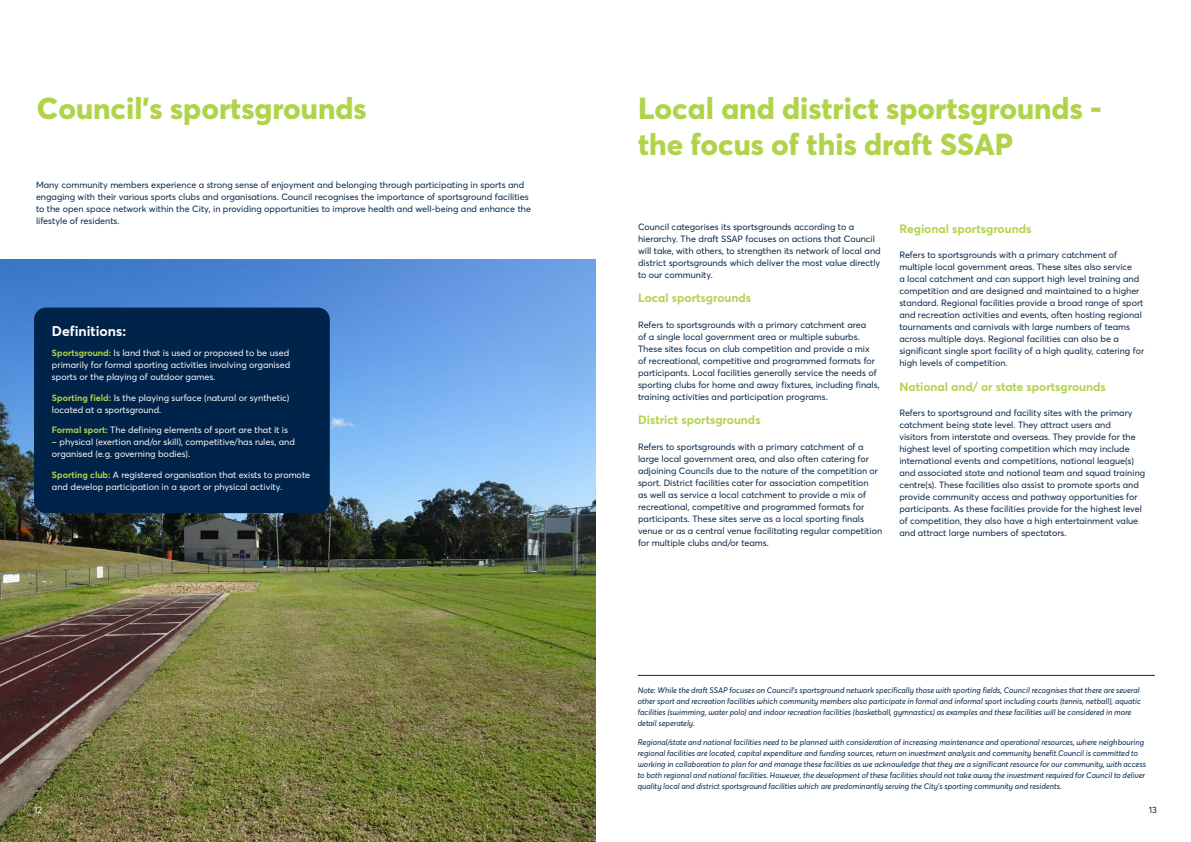
<style>
.page{position:relative;width:1191px;height:842px;background:#fff}
.page>*{position:absolute;margin:0;border:0;box-sizing:border-box;transform-origin:0 0}
.Header1{font:800 30px/36px "Parramatta";color:#b1d349}
.Body{font:700 14px "Parramatta";color:#fff}
.Key_heading{font:700 12px "Parramatta";color:#b1d349}
.Body-2{font:9px/12px "Parramatta";color:#002349}
.Body-3{font:9px/12px "Parramatta";color:#fff}
.Header_3{font:italic 8px/11px "Parramatta";color:#002349}
.s1{font-weight:700;color:#b1d349}
</style>
<div class="page">
<img style="left:0;top:259px;width:595px;height:583px">
<div style="left:34px;top:308px;width:296px;height:205px;background:#002349;border-radius:12px"></div>
<hr style="left:638px;top:675px;width:516px;height:1px;background:#002349">
<p class="Header1" style="left:37px;top:89px;width:331px">Council’s sportsgrounds</p>
<p class="Body-2" style="left:36px;top:179px;width:496px">Many community members experience a strong sense of enjoyment and belonging through participating in sports and engaging with their various sports clubs and organisations. Council recognises the importance of sportsground facilities to the open space network within the City, in providing opportunities to improve health and well-being and enhance the lifestyle of residents.</p>
<p class="Body" style="left:52px;top:321px;width:76px">Definitions:</p>
<p class="Body-3" style="left:52px;top:347px;width:240px;text-align:justify"><span class="s1">Sportsground:</span> Is land that is used or proposed to be used primarily for formal sporting activities involving organised sports or the playing of outdoor games.</p>
<p class="Body-3" style="left:52px;top:391px;width:239px"><span class="s1">Sporting field:</span> Is the playing surface (natural or synthetic) located at a sportsground.</p>
<p class="Body-3" style="left:52px;top:424px;width:238px"><span class="s1">Formal sport:</span> The defining elements of sport are that it is</p>
<p class="Body-3" style="left:52px;top:436px;width:244px">– physical (exertion and/or skill), competitive/has rules, and organised (e.g. governing bodies).</p>
<p class="Body-3" style="left:52px;top:468px;width:259px"><span class="s1">Sporting club:</span> A registered organisation that exists to promote and develop participation in a sport or physical activity.</p>
<p class="Body-3" style="left:34px;top:803px;width:9px">12</p>
<p class="Header1" style="left:638px;top:89px;width:465px">Local and district sportsgrounds - the focus of this draft SSAP</p>
<p class="Body-2" style="left:638px;top:220px;width:244px">Council categorises its sportsgrounds according to a hierarchy. The draft SSAP focuses on actions that Council will take, with others, to strengthen its network of local and district sportsgrounds which deliver the most value directly to our community.</p>
<p class="Key_heading" style="left:638px;top:290px;width:115px">Local sportsgrounds</p>
<p class="Body-2" style="left:638px;top:318px;width:243px">Refers to sportsgrounds with a primary catchment area<br>of a single local government area or multiple suburbs.<br>These sites focus on club competition and provide a mix of recreational, competitive and programmed formats for participants. Local facilities generally service the needs of sporting clubs for home and away fixtures, including finals, training activities and participation programs.</p>
<p class="Key_heading" style="left:638px;top:412px;width:124px">District sportsgrounds</p>
<p class="Body-2" style="left:638px;top:440px;width:246px">Refers to sportsgrounds with a primary catchment of a large local government area, and also often catering for adjoining Councils due to the nature of the competition or sport. District facilities cater for association competition<br>as well as service a local catchment to provide a mix of recreational, competitive and programmed formats for participants. These sites serve as a local sporting finals venue or as a central venue facilitating regular competition for multiple clubs and/or teams.</p>
<p class="Key_heading" style="left:899px;top:220px;width:134px">Regional sportsgrounds</p>
<p class="Body-2" style="left:899px;top:249px;width:246px">Refers to sportsgrounds with a primary catchment of multiple local government areas. These sites also service<br>a local catchment and can support high level training and competition and are designed and maintained to a higher standard. Regional facilities provide a broad range of sport and recreation activities and events, often hosting regional tournaments and carnivals with large numbers of teams across multiple days. Regional facilities can also be a significant single sport facility of a high quality, catering for high levels of competition.</p>
<p class="Key_heading" style="left:899px;top:378px;width:208px">National and/ or state sportsgrounds</p>
<p class="Body-2" style="left:899px;top:406px;width:247px">Refers to sportsground and facility sites with the primary catchment being state level. They attract users and<br>visitors from interstate and overseas. They provide for the highest level of sporting competition which may include international events and competitions, national league(s) and associated state and national team and squad training centre(s). These facilities also assist to promote sports and provide community access and pathway opportunities for participants. As these facilities provide for the highest level of competition, they also have a high entertainment value and attract large numbers of spectators.</p>
<p class="Header_3" style="left:638px;top:684px;width:505px">Note: While the draft SSAP focuses on Council’s sportsground network specifically those with sporting fields, Council recognises that there are several other sport and recreation facilities which community members also participate in formal and informal sport including courts (tennis, netball), aquatic facilities (swimming, water polo) and indoor recreation facilities (basketball, gymnastics) as examples and these facilities will be considered in more detail seperately.</p>
<p class="Header_3" style="left:638px;top:736px;width:510px">Regional/state and national facilities need to be planned with consideration of increasing maintenance and operational resources, where neighbouring regional facilities are located, capital expenditure and funding sources, return on investment analysis and community benefit.Council is committed to working in collaboration to plan for and manage these facilities as we acknowledge that they are a significant resource for our community, with access to both regional and national facilities. However, the development of these facilities should not take away the investment required for Council to deliver quality local and district sportsground facilities which are predominantly serving the City’s sporting community and residents.</p>
<p class="Body-2" style="left:1148px;top:803px;width:10px">13</p>
</div>
